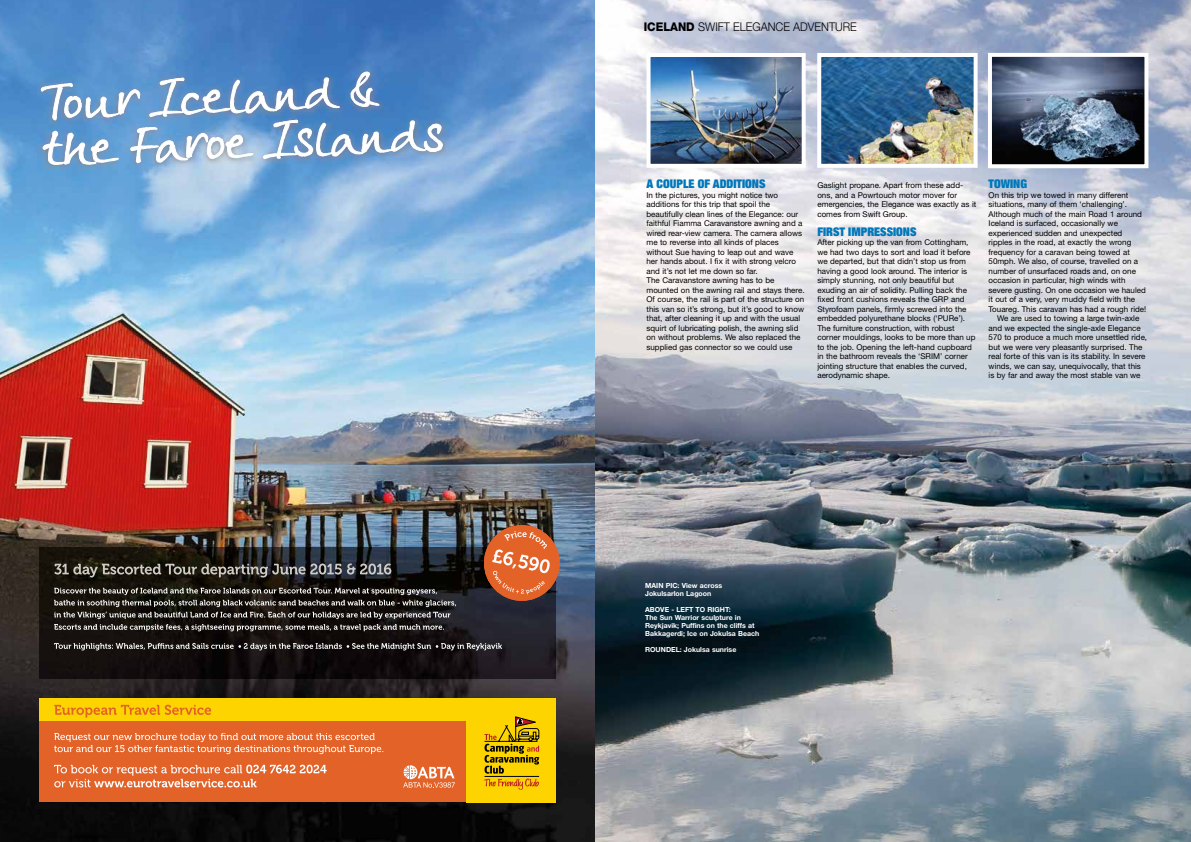
<style>
.page{position:relative;width:1191px;height:842px;background:#fff}
.page>*{position:absolute;margin:0;border:0;box-sizing:border-box;transform-origin:0 0}
.t1{font:900 condensed 12px "Helvetica Neue LT Std";color:#0077ba}
.t2{font:300 12px "Helvetica Neue LT Std";color:#000;scale:.93 1}
.t3{font:8px/9.5px "Helvetica Neue LT Std";color:#000}
.t4{font:700 7px/8px "Helvetica Neue LT Std";color:#fff}
.s1{font-weight:800}
</style>
<div class="page">
<img style="left:0;top:0;width:1191px;height:842px">
<div style="left:40px;top:703px;width:516px;height:99px;background:#e36228"></div>
<div style="left:40px;top:699px;width:516px;height:22px;background:#fed400"></div>
<div style="left:466px;top:699px;width:90px;height:103px;background:#fed400"></div>
<svg style="left:54px;top:705px;width:157px;height:12px"></svg>
<img style="left:40px;top:548px;width:516px;height:130px">
<svg style="left:54px;top:643px;width:448px;height:7px;background:#575453"></svg>
<svg style="left:54px;top:588px;width:402px;height:43px;background:#3f3c39"></svg>
<svg style="left:54px;top:563px;width:337px;height:14px;background:#4f4e4a"></svg>
<svg style="left:54px;top:733px;width:329px;height:21px"></svg>
<svg style="left:484px;top:716px;width:56px;height:74px"></svg>
<svg style="left:403px;top:765px;width:52px;height:23px"></svg>
<svg style="left:54px;top:765px;width:273px;height:22px"></svg>
<img style="left:480px;top:522px;width:83px;height:82px">
<svg style="left:40px;top:71px;width:403px;height:95px;background:#7aa4d0"></svg>
<svg style="left:658px;top:809px;width:26px;height:7px"></svg>
<svg style="left:659px;top:809px;width:25px;height:6px"></svg>
<img style="left:595px;top:823px;width:278px;height:14px">
<img style="left:817px;top:814px;width:141px;height:14px">
<img style="left:831px;top:825px;width:32px;height:2px">
<img style="left:993px;top:58px;width:150px;height:105px">
<div style="left:988px;top:53px;width:160px;height:115px;border:4px solid #fff"></div>
<img style="left:822px;top:58px;width:150px;height:105px">
<div style="left:817px;top:53px;width:160px;height:115px;border:4px solid #fff"></div>
<img style="left:651px;top:58px;width:149px;height:105px">
<div style="left:646px;top:53px;width:159px;height:115px;border:4px solid #fff"></div>
<h1 class="t2" style="left:643px;top:19px;width:231px"><span class="s1">ICELAND</span> SWIFT ELEGANCE ADVENTURE</h1>
<h1 class="t1" style="left:646px;top:176px;width:120px">A COUPLE OF ADDITIONS</h1>
<p class="t3" style="left:646px;top:190px;width:160px">In the pictures, you might notice two additions for this trip that spoil the beautifully clean lines of the Elegance: our faithful Fiamma Caravanstore awning and a wired rear-view camera. The camera allows me to reverse into all kinds of places without Sue having to leap out and wave her hands about. I fix it with strong velcro and it’s not let me down so far.<br>The Caravanstore awning has to be mounted on the awning rail and stays there.<br>Of course, the rail is part of the structure on this van so it’s strong, but it’s good to know that, after cleaning it up and with the usual squirt of lubricating polish, the awning slid on without problems. We also replaced the supplied gas connector so we could use</p>
<p class="t3" style="left:817px;top:181px;width:160px">Gaslight propane. Apart from these add&shy;ons, and a Powrtouch motor mover for emergencies, the Elegance was exactly as it comes from Swift Group.</p>
<h1 class="t1" style="left:817px;top:224px;width:101px">FIRST IMPRESSIONS</h1>
<p class="t3" style="left:817px;top:238px;width:160px">After picking up the van from Cottingham, we had two days to sort and load it before we departed, but that didn’t stop us from having a good look around. The interior is simply stunning, not only beautiful but exuding an air of solidity. Pulling back the fixed front cushions reveals the GRP and Styrofoam panels, firmly screwed into the embedded polyurethane blocks (‘PURe’).<br>The furniture construction, with robust corner mouldings, looks to be more than up to the job. Opening the left-hand cupboard in the bathroom reveals the ‘SRIM’ corner jointing structure that enables the curved, aerodynamic shape.</p>
<h1 class="t1" style="left:988px;top:176px;width:40px">TOWING</h1>
<p class="t3" style="left:988px;top:190px;width:141px">On this trip we towed in many different</p>
<p class="t3" style="left:988px;top:200px;width:140px">situations, many of them ‘challenging’.</p>
<p class="t3" style="left:988px;top:209px;width:155px">Although much of the main Road 1 around</p>
<p class="t3" style="left:988px;top:219px;width:131px">Iceland is surfaced, occasionally we</p>
<p class="t3" style="left:988px;top:228px;width:135px">experienced sudden and unexpected</p>
<p class="t3" style="left:988px;top:238px;width:144px">ripples in the road, at exactly the wrong</p>
<p class="t3" style="left:988px;top:247px;width:143px">frequency for a caravan being towed at</p>
<p class="t3" style="left:988px;top:257px;width:151px">50mph. We also, of course, travelled on a</p>
<p class="t3" style="left:988px;top:266px;width:149px">number of unsurfaced roads and, on one</p>
<p class="t3" style="left:988px;top:276px;width:138px">occasion in particular, high winds with</p>
<p class="t3" style="left:988px;top:285px;width:159px">severe gusting. On one occasion we hauled</p>
<p class="t3" style="left:988px;top:295px;width:148px">it out of a very, very muddy field with the</p>
<p class="t3" style="left:988px;top:304px;width:159px">Touareg. This caravan has had a rough ride!</p>
<p class="t3" style="left:997px;top:314px;width:144px">We are used to towing a large twin-axle</p>
<p class="t3" style="left:988px;top:323px;width:154px">and we expected the single-axle Elegance</p>
<p class="t3" style="left:988px;top:333px;width:160px">570 to produce a much more unsettled ride,</p>
<p class="t3" style="left:988px;top:342px;width:155px">but we were very pleasantly surprised. The</p>
<p class="t3" style="left:988px;top:352px;width:158px">real forte of this van is its stability. In severe</p>
<p class="t3" style="left:988px;top:361px;width:154px">winds, we can say, unequivocally, that this</p>
<p class="t3" style="left:988px;top:371px;width:153px">is by far and away the most stable van we</p>
<p class="t4" style="left:645px;top:581px;width:79px">MAIN PIC: View across<br>Jokulsarlon Lagoon</p>
<p class="t4" style="left:645px;top:605px;width:116px">ABOVE - LEFT TO RIGHT:<br>The Sun Warrior sculpture in<br>Reykjavik; Puffins on the cliffs at<br>Bakkagerdi; Ice on Jokulsa Beach</p>
<p class="t4" style="left:645px;top:645px;width:93px">ROUNDEL: Jokulsa sunrise</p>
</div>
